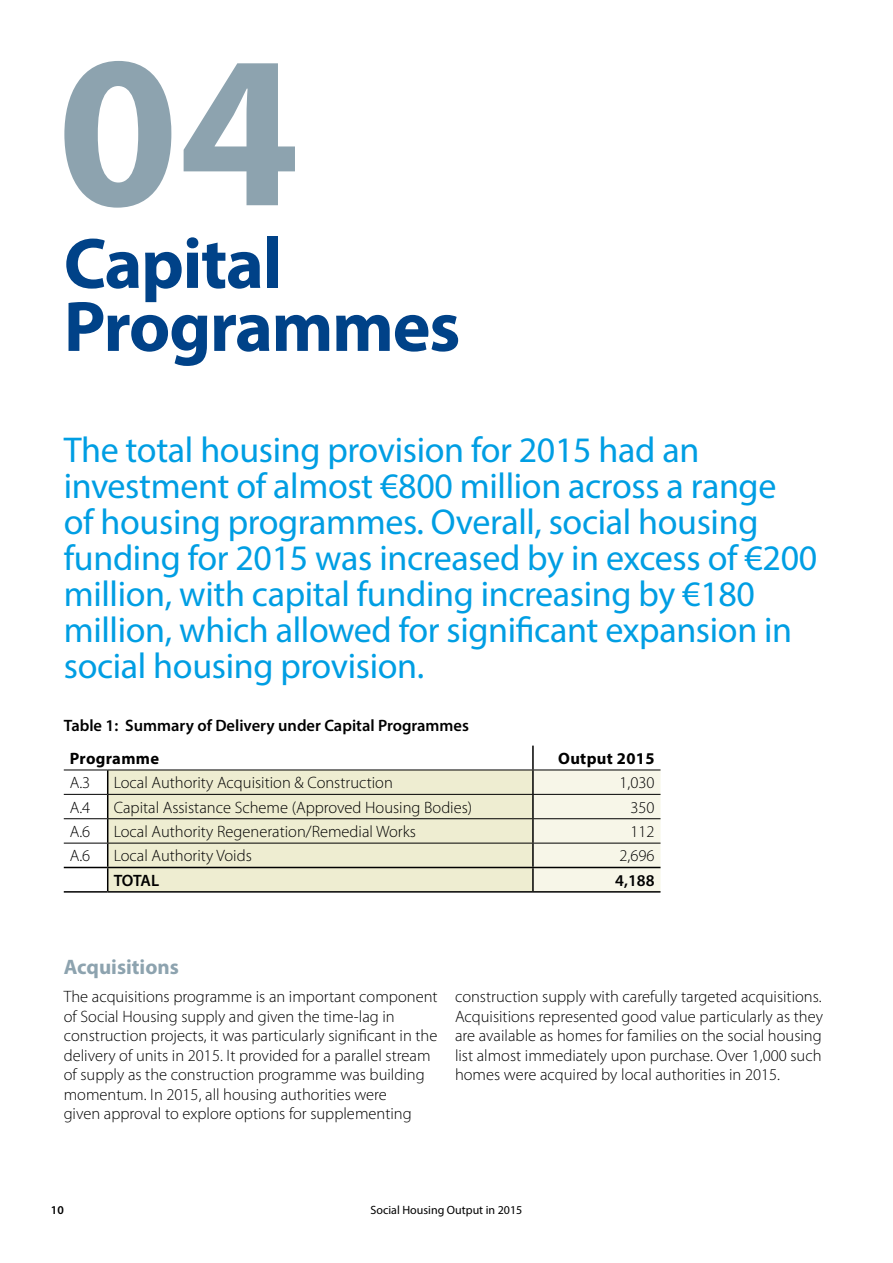
<style>
.page{position:relative;width:893px;height:1263px;background:#fff}
.page>*{position:absolute;margin:0;border:0;box-sizing:border-box;transform-origin:0 0}
.t1{font:700 218.4px "Myriad Pro";color:#8da3af}
.t2{font:700 72px/63px "Myriad Pro";letter-spacing:-.02em;color:#004288}
.t3{font:36px/36px "Myriad Pro";letter-spacing:-.01em;color:#009ee3}
.t4{font:700 21px "Myriad Pro";color:#8da3af}
.t5{font:300 16.5px/19.5px "Myriad Pro";color:#000}
.t6{font:600 16.5px "Myriad Pro";color:#000}
.t7{font:700 16.5px "Myriad Pro";letter-spacing:.02em;color:#000}
.t8{font:12px "Myriad Pro";color:#000}
.t9{font:600 12px "Myriad Pro";color:#000}
</style>
<div class="page">
<div style="left:108px;top:771px;width:424px;height:120px;background:#eeedd1"></div>
<div style="left:534px;top:771px;width:126px;height:120px;background:#f7f6e8"></div>
<hr style="left:532px;top:746px;width:2px;height:24px;background:#000">
<hr style="left:532px;top:770px;width:2px;height:24px;background:#000">
<hr style="left:532px;top:795px;width:2px;height:23px;background:#000">
<hr style="left:532px;top:819px;width:2px;height:24px;background:#000">
<hr style="left:532px;top:843px;width:2px;height:24px;background:#000">
<hr style="left:64px;top:867px;width:44px;height:1px;background:#000">
<hr style="left:108px;top:867px;width:425px;height:1px;background:#000">
<svg style="left:107px;top:771px;width:1px;height:120px"></svg>
<hr style="left:533px;top:867px;width:127px;height:1px;background:#000">
<hr style="left:532px;top:868px;width:2px;height:23px;background:#000">
<hr style="left:64px;top:891px;width:44px;height:2px;background:#000">
<hr style="left:108px;top:891px;width:425px;height:2px;background:#000">
<hr style="left:533px;top:891px;width:127px;height:2px;background:#000">
<hr style="left:64px;top:770px;width:44px;height:1px;background:#000">
<hr style="left:108px;top:770px;width:425px;height:1px;background:#000">
<hr style="left:533px;top:770px;width:127px;height:1px;background:#000">
<hr style="left:64px;top:794px;width:44px;height:1px;background:#000">
<hr style="left:108px;top:794px;width:425px;height:1px;background:#000">
<hr style="left:533px;top:794px;width:127px;height:1px;background:#000">
<hr style="left:64px;top:818px;width:44px;height:1px;background:#000">
<hr style="left:108px;top:818px;width:425px;height:1px;background:#000">
<hr style="left:533px;top:818px;width:127px;height:1px;background:#000">
<hr style="left:64px;top:843px;width:44px;height:1px;background:#000">
<hr style="left:108px;top:843px;width:425px;height:1px;background:#000">
<hr style="left:533px;top:843px;width:127px;height:1px;background:#000">
<h1 class="t1" style="left:57px;top:-11px;width:244px">04</h1>
<h2 class="t2" style="left:64px;top:230px;width:398px">Capital<br>Programmes</h2>
<p class="t3" style="left:64px;top:431px;width:755px">The total housing provision for 2015 had an investment of almost €800 million across a range<br>of housing programmes. Overall, social housing funding for 2015 was increased by in excess of €200 million, with capital funding increasing by €180 million, which allowed for significant expansion in social housing provision.</p>
<p class="t6" style="left:64px;top:715px;width:407px">Table 1: Summary of Delivery under Capital Programmes</p>
<p class="t7" style="left:70px;top:748px;width:91px">Programme</p>
<p class="t7" style="left:558px;top:748px;width:98px">Output 2015</p>
<p class="t5" style="left:70px;top:773px;width:22px">A.3</p>
<p class="t5" style="left:114px;top:773px;width:281px">Local Authority Acquisition &amp; Construction</p>
<p class="t5" style="left:619px;top:773px;width:37px">1,030</p>
<p class="t5" style="left:70px;top:797px;width:22px">A.4</p>
<p class="t5" style="left:114px;top:797px;width:360px">Capital Assistance Scheme (Approved Housing Bodies)</p>
<p class="t5" style="left:630px;top:797px;width:26px">350</p>
<p class="t5" style="left:70px;top:822px;width:22px">A.6</p>
<p class="t5" style="left:114px;top:822px;width:304px">Local Authority Regeneration/Remedial Works</p>
<p class="t5" style="left:630px;top:822px;width:26px">112</p>
<p class="t5" style="left:70px;top:846px;width:22px">A.6</p>
<p class="t5" style="left:114px;top:846px;width:140px">Local Authority Voids</p>
<p class="t5" style="left:619px;top:846px;width:37px">2,696</p>
<p class="t6" style="left:114px;top:870px;width:47px">TOTAL</p>
<p class="t6" style="left:615px;top:870px;width:41px">4,188</p>
<p class="t4" style="left:64px;top:953px;width:117px">Acquisitions</p>
<p class="t5" style="left:64px;top:986px;width:375px">The acquisitions programme is an important component of Social Housing supply and given the time-lag in construction projects, it was particularly significant in the delivery of units in 2015. It provided for a parallel stream of supply as the construction programme was building momentum. In 2015, all housing authorities were<br>given approval to explore options for supplementing</p>
<p class="t5" style="left:455px;top:986px;width:370px;text-align:justify">construction supply with carefully targeted acquisitions.<br>Acquisitions represented good value particularly as they are available as homes for families on the social housing list almost immediately upon purchase. Over 1,000 such homes were acquired by local authorities in 2015.</p>
<p class="t9" style="left:51px;top:1203px;width:14px">10</p>
<p class="t8" style="left:371px;top:1203px;width:153px">Social Housing Output in 2015</p>
</div>
